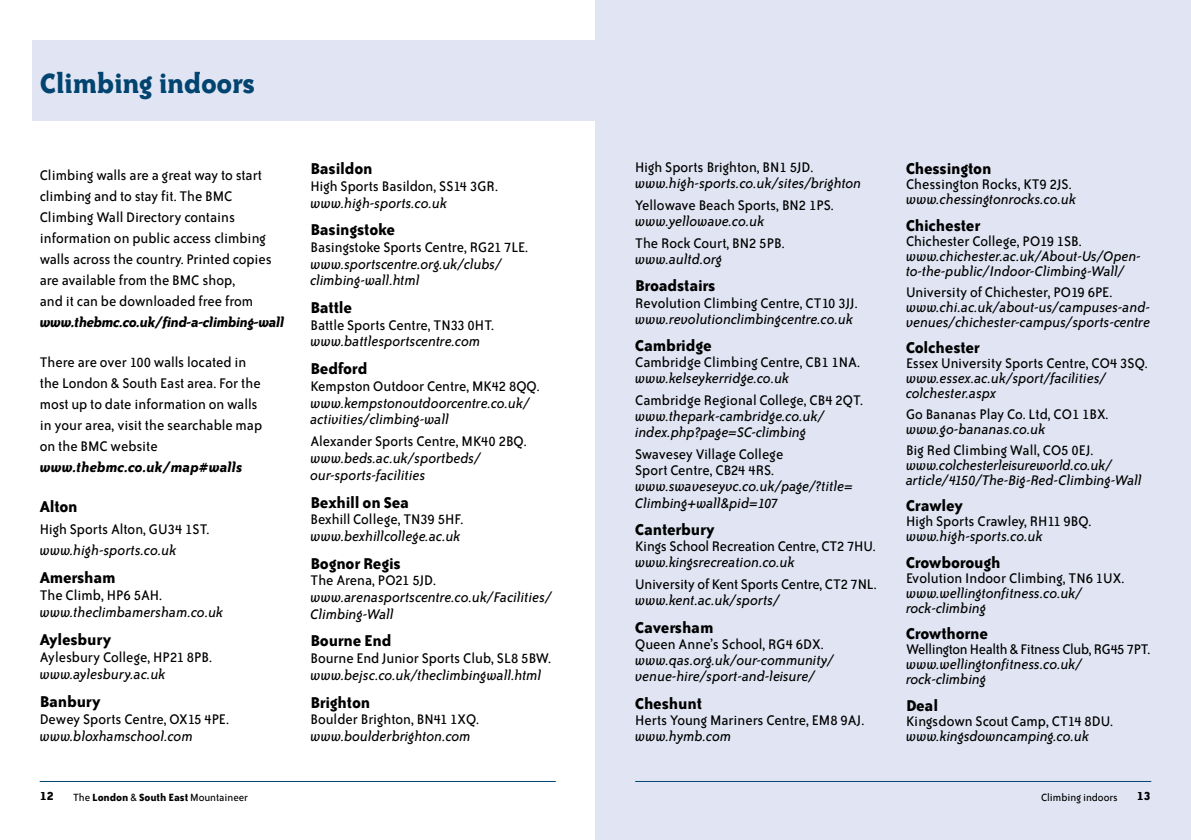
<style>
.page{position:relative;width:1191px;height:840px;background:#fff}
.page>*{position:absolute;margin:0;border:0;box-sizing:border-box;transform-origin:0 0}
.t1{font:700 32px "Bailey Quad ITC";letter-spacing:-.01em;color:#014470}
.t2{font:700 18px "Bailey Sans ITC";letter-spacing:-.01em;color:#000}
.t3{font:16px/20.8px "Bailey Sans ITC";color:#000}
.t4{font:italic 16px/15px "Bailey Sans ITC";color:#000}
.t5{font:16px "Bailey Sans ITC";letter-spacing:-.02em;color:#000}
.t6{font:italic 700 16px "Bailey Sans ITC";letter-spacing:-.025em;color:#000}
.t7{font:italic 700 16px "Bailey Sans ITC";color:#000}
.t8{font:700 14px "Bailey Sans ITC";color:#000}
.t9{font:12px "Bailey Sans ITC";letter-spacing:-.005em;color:#000}
.s1{font-weight:700}
</style>
<div class="page">
<div style="left:595px;top:0;width:596px;height:839px;background:#e1e5f3"></div>
<hr style="left:40px;top:780px;width:516px;height:1px;background:#014470">
<hr style="left:635px;top:780px;width:516px;height:1px;background:#014470">
<div style="left:32px;top:40px;width:563px;height:80px;background:#e1e5f3"></div>
<h1 class="t1" style="left:40px;top:66px;width:217px">Climbing indoors</h1>
<p class="t3" style="left:40px;top:165px;width:234px">Climbing walls are a great way to start climbing and to stay fit. The BMC Climbing Wall Directory contains information on public access climbing walls across the country. Printed copies are available from the BMC shop,<br>and it can be downloaded free from</p>
<p class="t6" style="left:40px;top:313px;width:246px">www.thebmc.co.uk/find-a-climbing-wall</p>
<p class="t3" style="left:40px;top:352px;width:224px">There are over 100 walls located in the London &amp; South East area. For the most up to date information on walls in your area, visit the searchable map on the BMC website</p>
<p class="t7" style="left:40px;top:458px;width:204px">www.thebmc.co.uk/map#walls</p>
<p class="t2" style="left:40px;top:496px;width:40px">Alton</p>
<p class="t3" style="left:40px;top:518px;width:171px">High Sports Alton, GU34 1ST.</p>
<p class="t4" style="left:40px;top:542px;width:138px">www.high-sports.co.uk</p>
<p class="t2" style="left:40px;top:567px;width:78px">Amersham</p>
<p class="t3" style="left:40px;top:584px;width:124px">The Climb, HP6 5AH.</p>
<p class="t4" style="left:40px;top:604px;width:185px">www.theclimbamersham.co.uk</p>
<p class="t2" style="left:40px;top:629px;width:73px">Aylesbury</p>
<p class="t3" style="left:40px;top:646px;width:174px">Aylesbury College, HP21 8PB.</p>
<p class="t4" style="left:40px;top:666px;width:128px">www.aylesbury.ac.uk</p>
<p class="t2" style="left:40px;top:691px;width:62px">Banbury</p>
<p class="t3" style="left:40px;top:708px;width:191px">Dewey Sports Centre, OX15 4PE.</p>
<p class="t4" style="left:40px;top:728px;width:155px">www.bloxhamschool.com</p>
<p class="t2" style="left:310px;top:159px;width:64px">Basildon</p>
<p class="t3" style="left:310px;top:176px;width:189px">High Sports Basildon, SS14 3GR.</p>
<p class="t4" style="left:310px;top:195px;width:138px">www.high-sports.co.uk</p>
<p class="t2" style="left:310px;top:220px;width:86px">Basingstoke</p>
<p class="t3" style="left:310px;top:237px;width:219px">Basingstoke Sports Centre, RG21 7LE.</p>
<p class="t4" style="left:310px;top:255px;width:193px;line-height:16.6px">www.sportscentre.org.uk/clubs/ climbing-wall.html</p>
<p class="t2" style="left:310px;top:298px;width:43px">Battle</p>
<p class="t3" style="left:310px;top:315px;width:185px">Battle Sports Centre, TN33 0HT.</p>
<p class="t4" style="left:310px;top:334px;width:171px">www.battlesportscentre.com</p>
<p class="t2" style="left:310px;top:359px;width:59px">Bedford</p>
<p class="t3" style="left:310px;top:376px;width:231px">Kempston Outdoor Centre, MK42 8QQ.</p>
<p class="t4" style="left:310px;top:394px;width:221px;line-height:16.6px">www.kempstonoutdoorcentre.co.uk/ activities/climbing-wall</p>
<p class="t3" style="left:310px;top:431px;width:218px">Alexander Sports Centre, MK40 2BQ.</p>
<p class="t4" style="left:310px;top:449px;width:172px;line-height:16.6px">www.beds.ac.uk/sportbeds/ our-sports-facilities</p>
<p class="t2" style="left:310px;top:492px;width:100px">Bexhill on Sea</p>
<p class="t3" style="left:310px;top:509px;width:154px">Bexhill College, TN39 5HF.</p>
<p class="t4" style="left:310px;top:528px;width:152px">www.bexhillcollege.ac.uk</p>
<p class="t2" style="left:310px;top:553px;width:92px">Bognor Regis</p>
<p class="t3" style="left:310px;top:570px;width:127px">The Arena, PO21 5JD.</p>
<p class="t4" style="left:310px;top:588px;width:243px;line-height:16.6px">www.arenasportscentre.co.uk/Facilities/<br>Climbing-Wall</p>
<p class="t2" style="left:310px;top:631px;width:83px">Bourne End</p>
<p class="t3" style="left:310px;top:647px;width:242px">Bourne End Junior Sports Club, SL8 5BW.</p>
<p class="t4" style="left:310px;top:667px;width:233px">www.bejsc.co.uk/theclimbingwall.html</p>
<p class="t2" style="left:310px;top:692px;width:61px">Brighton</p>
<p class="t3" style="left:310px;top:708px;width:170px">Boulder Brighton, BN41 1XQ.</p>
<p class="t4" style="left:310px;top:728px;width:162px">www.boulderbrighton.com</p>
<p class="t3" style="left:635px;top:157px;width:180px">High Sports Brighton, BN1 5JD.</p>
<p class="t4" style="left:635px;top:176px;width:228px">www.high-sports.co.uk/sites/brighton</p>
<p class="t3" style="left:635px;top:195px;width:200px">Yellowave Beach Sports, BN2 1PS.</p>
<p class="t4" style="left:635px;top:214px;width:131px">www.yellowave.co.uk</p>
<p class="t3" style="left:635px;top:233px;width:151px">The Rock Court, BN2 5PB.</p>
<p class="t4" style="left:635px;top:251px;width:89px">www.aultd.org</p>
<p class="t2" style="left:635px;top:276px;width:82px">Broadstairs</p>
<p class="t3" style="left:635px;top:292px;width:224px">Revolution Climbing Centre, CT10 3JJ.</p>
<p class="t4" style="left:635px;top:311px;width:220px">www.revolutionclimbingcentre.co.uk</p>
<p class="t2" style="left:635px;top:336px;width:78px">Cambridge</p>
<p class="t3" style="left:635px;top:352px;width:226px">Cambridge Climbing Centre, CB1 1NA.</p>
<p class="t4" style="left:635px;top:371px;width:156px">www.kelseykerridge.co.uk</p>
<p class="t3" style="left:635px;top:390px;width:229px">Cambridge Regional College, CB4 2QT.</p>
<p class="t4" style="left:635px;top:408px;width:191px;line-height:16px">www.thepark-cambridge.co.uk/ index.php?page=SC-climbing</p>
<p class="t3" style="left:635px;top:446px;width:150px;line-height:16px">Swavesey Village College<br>Sport Centre, CB24 4RS.</p>
<p class="t4" style="left:635px;top:478px;width:219px;line-height:16px">www.swaveseyvc.co.uk/page/?title=<br>Climbing+wall&amp;pid=107</p>
<p class="t2" style="left:635px;top:519px;width:81px">Canterbury</p>
<p class="t3" style="left:635px;top:536px;width:242px">Kings School Recreation Centre, CT2 7HU.</p>
<p class="t4" style="left:635px;top:554px;width:161px">www.kingsrecreation.co.uk</p>
<p class="t3" style="left:635px;top:574px;width:243px">University of Kent Sports Centre, CT2 7NL.</p>
<p class="t4" style="left:635px;top:592px;width:146px">www.kent.ac.uk/sports/</p>
<p class="t2" style="left:635px;top:617px;width:80px">Caversham</p>
<p class="t3" style="left:635px;top:633px;width:190px">Queen Anne’s School, RG4 6DX.</p>
<p class="t4" style="left:635px;top:652px;width:200px;line-height:16px">www.qas.org.uk/our-community/ venue-hire/sport-and-leisure/</p>
<p class="t2" style="left:635px;top:693px;width:68px">Cheshunt</p>
<p class="t3" style="left:635px;top:709px;width:231px">Herts Young Mariners Centre, EM8 9AJ.</p>
<p class="t4" style="left:635px;top:728px;width:98px">www.hymb.com</p>
<p class="t2" style="left:906px;top:159px;width:87px">Chessington</p>
<p class="t3" style="left:906px;top:174px;width:167px">Chessington Rocks, KT9 2JS.</p>
<p class="t4" style="left:906px;top:192px;width:172px">www.chessingtonrocks.co.uk</p>
<p class="t2" style="left:906px;top:215px;width:76px">Chichester</p>
<p class="t3" style="left:906px;top:231px;width:177px">Chichester College, PO19 1SB.</p>
<p class="t4" style="left:906px;top:248px;width:236px">www.chichester.ac.uk/About-Us/Open&shy;to-the-public/Indoor-Climbing-Wall/</p>
<p class="t3" style="left:906px;top:281px;width:208px">University of Chichester, PO19 6PE.</p>
<p class="t4" style="left:906px;top:299px;width:246px">www.chi.ac.uk/about-us/campuses-and&shy;venues/chichester-campus/sports-centre</p>
<p class="t2" style="left:906px;top:338px;width:75px">Colchester</p>
<p class="t3" style="left:906px;top:353px;width:243px">Essex University Sports Centre, CO4 3SQ.</p>
<p class="t4" style="left:906px;top:371px;width:202px">www.essex.ac.uk/sport/facilities/ colchester.aspx</p>
<p class="t3" style="left:906px;top:404px;width:204px">Go Bananas Play Co. Ltd, CO1 1BX.</p>
<p class="t4" style="left:906px;top:421px;width:141px">www.go-bananas.co.uk</p>
<p class="t3" style="left:906px;top:439px;width:189px">Big Red Climbing Wall, CO5 0EJ.</p>
<p class="t4" style="left:906px;top:457px;width:237px">www.colchesterleisureworld.co.uk/ article/4150/The-Big-Red-Climbing-Wall</p>
<p class="t2" style="left:906px;top:495px;width:58px">Crawley</p>
<p class="t3" style="left:906px;top:511px;width:187px">High Sports Crawley, RH11 9BQ.</p>
<p class="t4" style="left:906px;top:528px;width:138px">www.high-sports.co.uk</p>
<p class="t2" style="left:906px;top:552px;width:96px">Crowborough</p>
<p class="t3" style="left:906px;top:567px;width:220px">Evolution Indoor Climbing, TN6 1UX.</p>
<p class="t4" style="left:906px;top:585px;width:178px">www.wellingtonfitness.co.uk/ rock-climbing</p>
<p class="t2" style="left:906px;top:623px;width:84px">Crowthorne</p>
<p class="t5" style="left:906px;top:640px;width:246px">Wellington Health &amp; Fitness Club, RG45 7PT.</p>
<p class="t4" style="left:906px;top:656px;width:178px">www.wellingtonfitness.co.uk/ rock-climbing</p>
<p class="t2" style="left:906px;top:695px;width:34px">Deal</p>
<p class="t3" style="left:906px;top:710px;width:209px">Kingsdown Scout Camp, CT14 8DU.</p>
<p class="t4" style="left:906px;top:728px;width:185px">www.kingsdowncamping.co.uk</p>
<p class="t8" style="left:40px;top:788px;width:16px">12</p>
<p class="t9" style="left:73px;top:790px;width:176px">The <span class="s1">London</span> &amp; <span class="s1">South East</span> Mountaineer</p>
<p class="t9" style="left:1041px;top:790px;width:78px">Climbing indoors</p>
<p class="t8" style="left:1136px;top:788px;width:16px">13</p>
</div>
